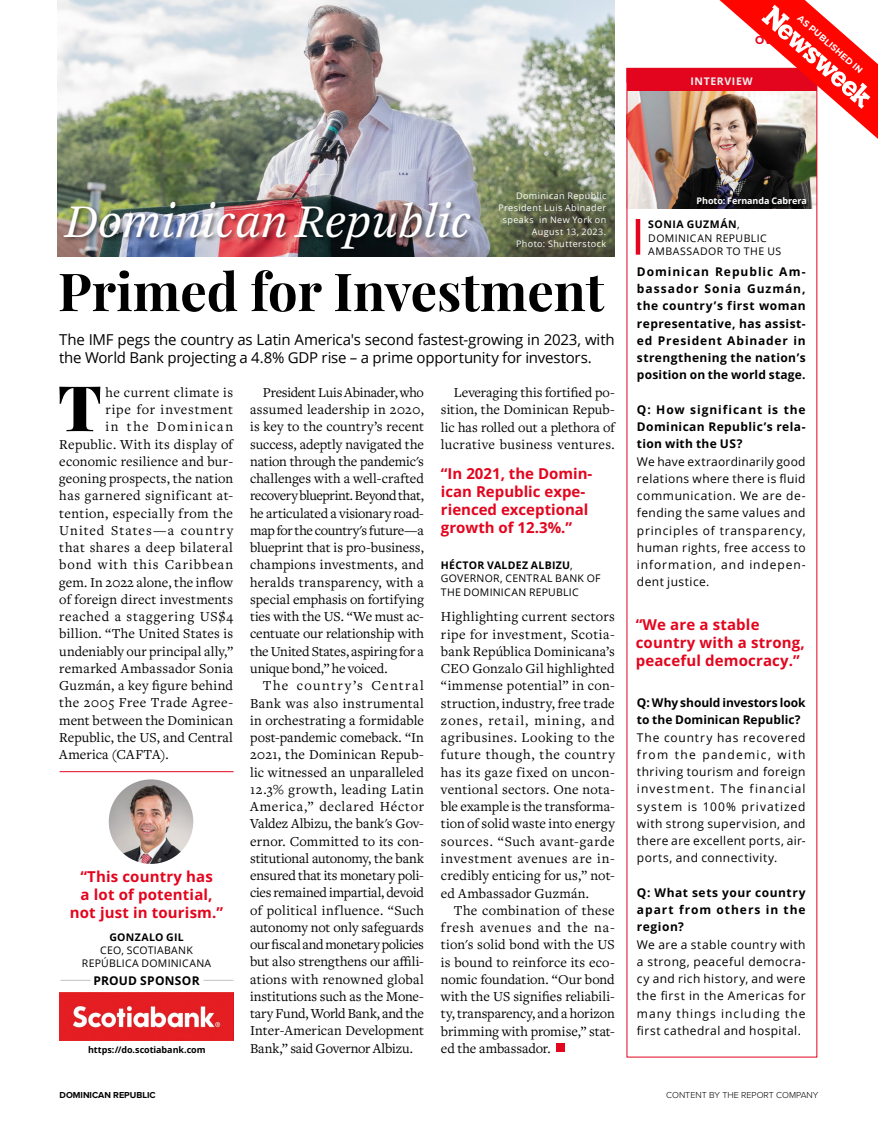
<style>
.page{position:relative;width:878px;height:1134px;background:#fff}
.page>*{position:absolute;margin:0;border:0;box-sizing:border-box;transform-origin:0 0}
.t1{font:900 62.85px "Playfair Display";color:#000}
.t2{font:700 52.5px "Playfair Display";color:#000}
.t3{font:italic 49.05px "Arnhem Blond";letter-spacing:-.01em;color:#fff}
.t4{font:700 15px/18px "Open Sans";letter-spacing:.01em;color:#e3051e}
.t5{font:15px/18px "Open Sans";letter-spacing:-.015em;color:#000}
.t6{font:14.25px/17.2px "Freight Text Pro";letter-spacing:.015em;color:#000;text-align:justify}
.t7{font:14.25px "Freight Text Pro";letter-spacing:.04em;color:#000}
.t8{font:14.25px "Freight Text Pro";letter-spacing:.07em;color:#000}
.t9{font:14.25px "Freight Text Pro";letter-spacing:.05em;color:#000}
.t10{font:14.25px "Freight Text Pro";letter-spacing:.11em;color:#000}
.t11{font:12px/17.2px "Open Sans";letter-spacing:.045em;color:#000;text-align:justify}
.t12{font:700 12px/17.2px "Open Sans";letter-spacing:.03em;color:#000;text-align:justify}
.t13{font:700 12px/17.2px "Open Sans";color:#000}
.t14{font:10.5px/13.5px "Open Sans";letter-spacing:.03em;color:#000}
.t15{font:700 10.5px "Open Sans";letter-spacing:.025em;color:#000}
.t16{font:700 10.5px "Open Sans";letter-spacing:.06em;color:#f0f0f0}
.t17{font:9px/12px "Open Sans";letter-spacing:.045em;color:#fff;text-align:right}
.t18{font:700 9px "Open Sans";letter-spacing:-.005em;color:#000}
.t19{font:300 9px "Proxima Nova";color:#000}
.t20{font:700 9px "Open Sans";letter-spacing:-.005em;color:#fff}
.t21{font:700 9px "Proxima Nova";color:#000}
.t22{font:700 8.7px "Montserrat";color:#fff}
.s1{font-weight:700}
</style>
<div class="page">
<img style="left:628px;top:91px;width:187px;height:117px">
<hr style="left:60px;top:980px;width:31px;height:1px;background:#c0c2c1">
<hr style="left:203px;top:980px;width:31px;height:1px;background:#c0c2c1">
<img style="left:109px;top:779px;width:84px;height:85px;border-radius:42px">
<hr style="left:60px;top:771px;width:174px;height:1px;background:#e3051e">
<div style="left:697px;top:197px;width:112px;height:11px;background:#000;opacity:.75"></div>
<div style="left:635px;top:219px;width:5px;height:36px;background:#e3051e"></div>
<img style="left:59px;top:993px;width:175px;height:48px">
<div style="left:626px;top:68px;width:190px;height:23px;background:#e3051e"></div>
<div style="left:556px;top:1044px;width:8px;height:8px;background:#e3051e"></div>
<img style="left:58px;top:0;width:556px;height:256px">
<div style="left:63px;top:201px;width:413px;height:53px;background:#000;opacity:.45"></div>
<svg style="left:719px;top:0;width:159px;height:139px"></svg>
<p class="t16" style="left:690px;top:74px;width:64px">INTERVIEW</p>
<p class="t22" style="left:802px;top:12px;width:85px;rotate:41deg">AS PUBLISHED IN</p>
<h3 class="t3" style="left:66px;top:194px;width:407px">Dominican Republic</h3>
<p class="t17" style="left:498px;top:189px;width:109px">Dominican Republic<br>President Luis Abinader speaks in New York on<br>August 13, 2023.<br>Photo: Shutterstock</p>
<h2 class="t2" style="left:58px;top:250px;width:547px">Primed for Investment</h2>
<p class="t5" style="left:59px;top:330px;width:557px">The IMF pegs the country as Latin America's second fastest-growing in 2023, with the World Bank projecting a 4.8% GDP rise – a prime opportunity for investors.</p>
<h1 class="t1" style="left:58px;top:358px;width:45px">T</h1>
<p class="t6" style="left:106px;top:383px;width:129px">he current climate is</p>
<p class="t9" style="left:106px;top:400px;width:129px">ripe for investment</p>
<p class="t10" style="left:106px;top:417px;width:129px">in the Dominican</p>
<p class="t6" style="left:59px;top:435px;width:175px">Republic. With its display of</p>
<p class="t6" style="left:59px;top:452px;width:175px">economic resilience and bur-</p>
<p class="t6" style="left:59px;top:469px;width:175px">geoning prospects, the nation</p>
<p class="t7" style="left:59px;top:486px;width:175px">has garnered significant at-</p>
<p class="t6" style="left:59px;top:504px;width:175px">tention, especially from the</p>
<p class="t8" style="left:59px;top:521px;width:175px">United States—a country</p>
<p class="t7" style="left:59px;top:538px;width:175px">that shares a deep bilateral</p>
<p class="t8" style="left:59px;top:555px;width:175px">bond with this Caribbean</p>
<p class="t6" style="left:59px;top:573px;width:175px">gem. In 2022 alone, the inflow</p>
<p class="t6" style="left:59px;top:590px;width:175px">of foreign direct investments</p>
<p class="t9" style="left:59px;top:607px;width:175px">reached a staggering US$4</p>
<p class="t6" style="left:59px;top:625px;width:175px">billion. “The United States is</p>
<p class="t6" style="left:59px;top:642px;width:175px">undeniably our principal ally,”</p>
<p class="t6" style="left:59px;top:659px;width:175px">remarked Ambassador Sonia</p>
<p class="t6" style="left:59px;top:676px;width:175px">Guzmán, a key figure behind</p>
<p class="t7" style="left:59px;top:693px;width:175px">the 2005 Free Trade Agree-</p>
<p class="t6" style="left:59px;top:711px;width:175px">ment between the Dominican</p>
<p class="t6" style="left:59px;top:728px;width:175px">Republic, the US, and Central</p>
<p class="t6" style="left:59px;top:745px;width:111px">America (CAFTA).</p>
<p class="t4" style="left:70px;top:867px;width:155px;text-align:center">“This country has<br>a lot of potential, not just in tourism.”</p>
<p class="t15" style="left:109px;top:930px;width:76px">GONZALO GIL</p>
<p class="t14" style="left:82px;top:943px;width:131px;line-height:12.8px;text-align:center">CEO, SCOTIABANK<br>REPÚBLICA DOMINICANA</p>
<p class="t12" style="left:93px;top:971px;width:108px">PROUD SPONSOR</p>
<p class="t18" style="left:88px;top:1044px;width:119px">https://do.scotiabank.com</p>
<p class="t6" style="left:250px;top:383px;width:175px;text-indent:13px">President Luis Abinader, who assumed leadership in 2020, is key to the country’s recent success, adeptly navigated the nation through the pandemic's challenges with a well-crafted recovery blueprint. Beyond that, he articulated a visionary road&shy;map for the country's future—a blueprint that is pro-business, champions investments, and heralds transparency, with a special emphasis on fortifying ties with the US. “We must ac&shy;centuate our relationship with the United States, aspiring for a unique bond,” he voiced.</p>
<p class="t6" style="left:250px;top:677px;width:175px;text-indent:13px">The country’s Central Bank was also instrumental in orchestrating a formidable post-pandemic comeback. “In 2021, the Dominican Repub&shy;lic witnessed an unparalleled 12.3% growth, leading Latin America,” declared Héctor Valdez Albizu, the bank's Gov&shy;ernor. Committed to its con&shy;stitutional autonomy, the bank ensured that its monetary poli&shy;cies remained impartial, devoid of political influence. “Such autonomy not only safeguards our fiscal and monetary policies but also strengthens our affili&shy;ations with renowned global institutions such as the Mone&shy;tary Fund, World Bank, and the Inter-American Development Bank,” said Governor Albizu.</p>
<p class="t6" style="left:441px;top:383px;width:175px;text-indent:13px">Leveraging this fortified po&shy;sition, the Dominican Repub&shy;lic has rolled out a plethora of lucrative business ventures.</p>
<p class="t4" style="left:441px;top:464px;width:153px">“In 2021, the Domin&shy;ican Republic expe&shy;rienced exceptional growth of 12.3%.”</p>
<p class="t14" style="left:441px;top:558px;width:161px"><span class="s1">HÉCTOR VALDEZ ALBIZU</span>,<br>GOVERNOR, CENTRAL BANK OF<br>THE DOMINICAN REPUBLIC</p>
<p class="t6" style="left:441px;top:608px;width:175px">Highlighting current sectors ripe for investment, Scotia&shy;bank República Dominicana’s CEO Gonzalo Gil highlighted “immense potential” in con&shy;struction, industry, free trade zones, retail, mining, and agribusines. Looking to the future though, the country has its gaze fixed on uncon&shy;ventional sectors. One nota&shy;ble example is the transforma&shy;tion of solid waste into energy sources. “Such avant-garde investment avenues are in&shy;credibly enticing for us,” not&shy;ed Ambassador Guzmán.</p>
<p class="t6" style="left:441px;top:901px;width:175px;text-indent:13px">The combination of these fresh avenues and the na&shy;tion's solid bond with the US is bound to reinforce its eco&shy;nomic foundation. “Our bond with the US signifies reliabili&shy;ty, transparency, and a horizon brimming with promise,” stat&shy;ed the ambassador.</p>
<p class="t20" style="left:696px;top:195px;width:112px">Photo: Fernanda Cabrera</p>
<p class="t14" style="left:648px;top:217px;width:134px"><span class="s1">SONIA GUZMÁN</span>,<br>DOMINICAN REPUBLIC<br>AMBASSADOR TO THE US</p>
<p class="t12" style="left:637px;top:263px;width:170px">Dominican Republic Am&shy;bassador Sonia Guzmán, the country’s first woman representative, has assist&shy;ed President Abinader in strengthening the nation’s position on the world stage.</p>
<p class="t12" style="left:637px;top:401px;width:170px">Q: How significant is the Dominican Republic’s rela&shy;tion with the US?</p>
<p class="t11" style="left:637px;top:452px;width:170px">We have extraordinarily good relations where there is fluid communication. We are de&shy;fending the same values and principles of transparency, human rights, free access to information, and indepen&shy;dent justice.</p>
<p class="t4" style="left:635px;top:615px;width:170px">“We are a stable country with a strong, peaceful democracy.”</p>
<p class="t13" style="left:637px;top:694px;width:170px">Q: Why should investors look to the Dominican Republic?</p>
<p class="t11" style="left:637px;top:728px;width:170px">The country has recovered from the pandemic, with thriving tourism and foreign investment. The financial system is 100% privatized with strong supervision, and there are excellent ports, air&shy;ports, and connectivity.</p>
<p class="t12" style="left:637px;top:884px;width:170px">Q: What sets your country apart from others in the region?</p>
<p class="t11" style="left:637px;top:935px;width:170px">We are a stable country with a strong, peaceful democra&shy;cy and rich history, and were the first in the Americas for many things including the first cathedral and hospital.</p>
<p class="t21" style="left:60px;top:1088px;width:98px">DOMINICAN REPUBLIC</p>
<p class="t19" style="left:666px;top:1088px;width:154px">CONTENT BY THE REPORT COMPANY</p>
</div>
